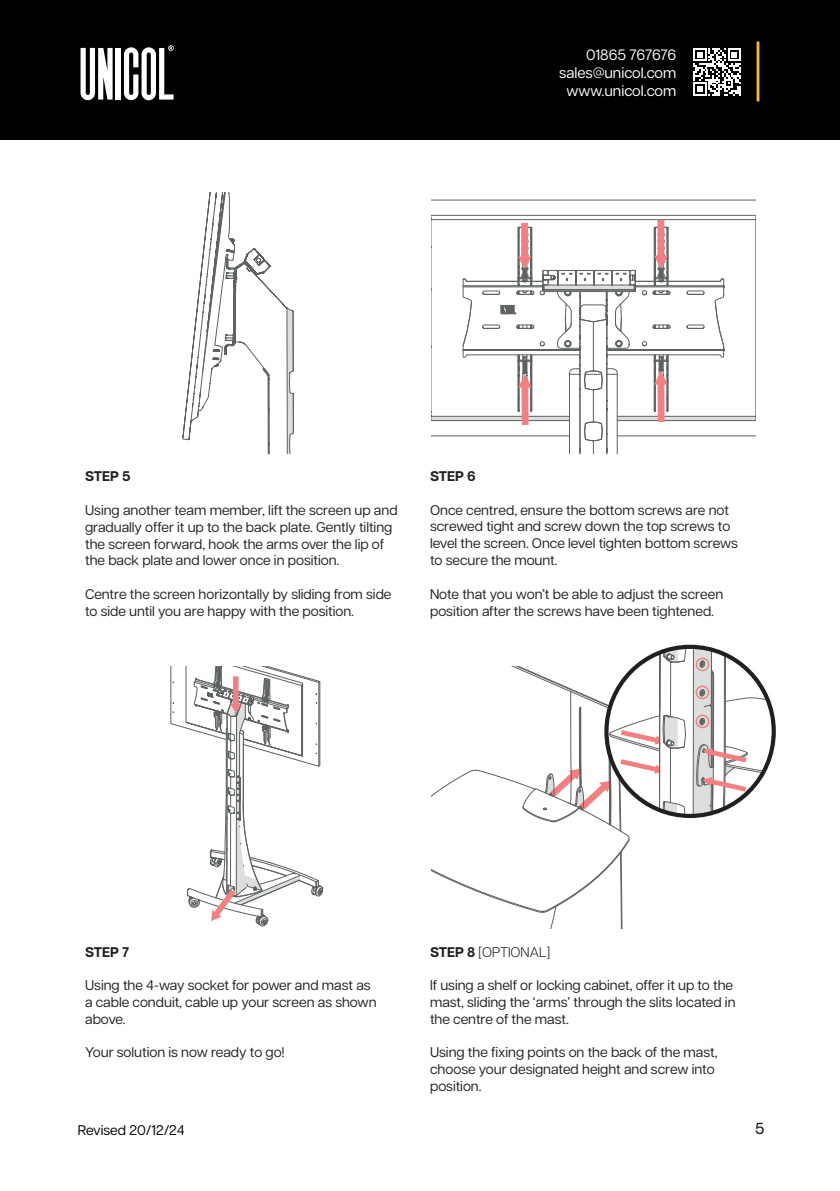
<style>
.page{position:relative;width:840px;height:1191px;background:#fff}
.page>*{position:absolute;margin:0;border:0;box-sizing:border-box;transform-origin:0 0}
.t1{font:500 16px "Articulat CF";color:#231f20}
.t2{font:15px/18px "Articulat CF";color:#fff;text-align:right}
.t3{font:14px/16.8px "Articulat CF";color:#231f20}
.t4{font:14px "Articulat CF";color:#000}
.t5{font:700 14px "Articulat CF";color:#231f20}
.t6{font:300 14px "Articulat CF";color:#231f20}
.s1{font-weight:700}
</style>
<div class="page">
<div style="left:0;top:0;width:839px;height:140px;background:#000"></div>
<div style="left:116px;top:48px;width:5px;height:52px;background:#fff"></div>
<svg style="left:80px;top:48px;width:32px;height:52px"></svg>
<hr style="left:756px;top:41px;width:3px;height:60px;background:#fdb927">
<svg style="left:693px;top:48px;width:47px;height:48px"></svg>
<svg style="left:431px;top:200px;width:323px;height:236px"></svg>
<svg style="left:462px;top:220px;width:261px;height:234px"></svg>
<svg style="left:124px;top:45px;width:199px;height:882px"></svg>
<svg style="left:431px;top:647px;width:342px;height:281px"></svg>
<div style="left:604px;top:645px;width:171px;height:173px;border:4px solid #231f20;border-radius:50%"></div>
<div style="left:695px;top:714px;width:14px;height:14px;border:1px solid #f37f80;border-radius:50%"></div>
<div style="left:695px;top:685px;width:14px;height:14px;border:1px solid #f37f80;border-radius:50%"></div>
<div style="left:695px;top:657px;width:14px;height:14px;border:1px solid #f37f80;border-radius:50%"></div>
<p class="t2" style="left:559px;top:44px;width:118px">01865 767676 sales@unicol.com www.unicol.com</p>
<p class="t5" style="left:85px;top:466px;width:47px">STEP 5</p>
<p class="t3" style="left:85px;top:501px;width:314px">Using another team member, lift the screen up and gradually offer it up to the back plate. Gently tilting the screen forward, hook the arms over the lip of the back plate and lower once in position.</p>
<p class="t3" style="left:85px;top:585px;width:308px">Centre the screen horizontally by sliding from side to side until you are happy with the position.</p>
<p class="t5" style="left:430px;top:466px;width:47px">STEP 6</p>
<p class="t3" style="left:430px;top:500px;width:309px">Once centred, ensure the bottom screws are not screwed tight and screw down the top screws to level the screen. Once level tighten bottom screws to secure the mount.</p>
<p class="t3" style="left:430px;top:584px;width:294px">Note that you won’t be able to adjust the screen position after the screws have been tightened.</p>
<p class="t5" style="left:85px;top:941px;width:46px">STEP 7</p>
<p class="t3" style="left:85px;top:976px;width:293px">Using the 4-way socket for power and mast as a cable conduit, cable up your screen as shown above.</p>
<p class="t3" style="left:85px;top:1043px;width:201px">Your solution is now ready to go!</p>
<p class="t6" style="left:430px;top:941px;width:121px"><span class="s1">STEP 8</span> [OPTIONAL]</p>
<p class="t3" style="left:430px;top:976px;width:307px">If using a shelf or locking cabinet, offer it up to the mast, sliding the ‘arms’ through the slits located in the centre of the mast.</p>
<p class="t3" style="left:430px;top:1043px;width:289px">Using the fixing points on the back of the mast, choose your designated height and screw into position.</p>
<p class="t4" style="left:78px;top:1119px;width:108px">Revised 20/12/24</p>
<p class="t1" style="left:754px;top:1117px;width:11px">5</p>
</div>
